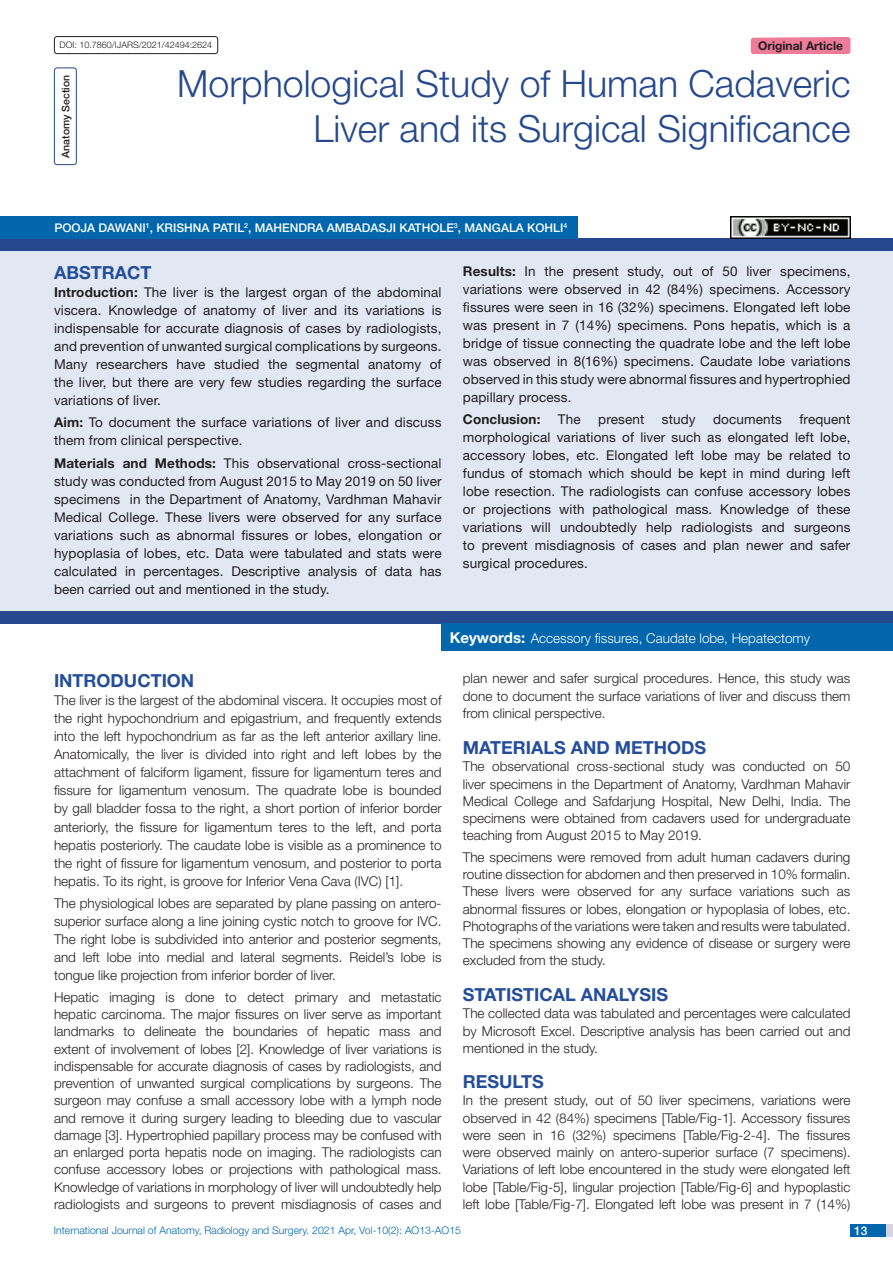
<style>
.page{position:relative;width:893px;height:1263px;background:#fff}
.page>*{position:absolute;margin:0;border:0;box-sizing:border-box;transform-origin:0 0}
.t1{font:300 37.5px/45px "Helvetica Neue";color:#25488e;text-align:right}
.Heading{font:700 18px "Helvetica Neue";color:#244e9b}
.Abstract_head{font:700 18px "Helvetica Neue";color:#244e9b}
.Body_text{font:300 13.5px/17.2px "Helvetica Neue";color:#231f20;text-align:justify}
.Abstract_Text{font:13.5px/18px "Helvetica Neue";letter-spacing:.01em;color:#231f20;text-align:justify}
.Key_words{font:300 13.5px "Helvetica Neue";color:#fff}
.Abstract_Text-2{font:700 13.5px "Helvetica Neue";letter-spacing:.01em;color:#231f20}
.Author{font:500 12px "Helvetica Neue";color:#fff}
.t2{font:700 12px "Helvetica Neue";color:#231f20}
.t3{font:300 10.5px "Helvetica Neue";color:#0166ac}
.section{font:500 10.5px "Helvetica Neue";color:#231f20}
.t4{font:300 9px "Helvetica Neue";color:#231f20}
.s1{font-weight:700}
.s2{font-weight:700;font-size:15px}
</style>
<div class="page">
<div style="left:850px;top:1224px;width:43px;height:13px;background:#d3d5e7"></div>
<div style="left:850px;top:1224px;width:35px;height:13px;background:#0166ac"></div>
<div style="left:54px;top:68px;width:23px;height:97px;border:1px solid #25488e;border-radius:3px"></div>
<div style="left:751px;top:37px;width:99px;height:17px;background:#ee7b99"></div>
<div style="left:54px;top:36px;width:164px;height:18px;border:1px solid #231f20;border-radius:3px"></div>
<div style="left:0;top:239px;width:893px;height:12px;background:#25488e"></div>
<div style="left:0;top:611px;width:893px;height:12px;background:#25488e"></div>
<div style="left:0;top:216px;width:577px;height:23px;background:#0166ac"></div>
<div style="left:0;top:251px;width:893px;height:360px;background:#e1e8f4"></div>
<div style="left:442px;top:623px;width:451px;height:28px;background:#0166ac"></div>
<img style="left:730px;top:216px;width:120px;height:23px">
<p class="t4" style="left:60px;top:39px;width:154px">DOI: 10.7860/IJARS/2021/42494:2624</p>
<p class="t2" style="left:758px;top:38px;width:87px">Original Article</p>
<p class="section" style="left:59px;top:158px;width:84px;rotate:-90deg">Anatomy Section</p>
<p class="t1" style="left:177px;top:60px;width:675px">Morphological Study of Human Cadaveric<br>Liver and its Surgical Significance</p>
<p class="Author" style="left:54px;top:221px;width:514px">POOJA DAWANI<sup>1</sup>, KRISHNA PATIL<sup>2</sup>, MAHENDRA AMBADASJI KATHOLE<sup>3</sup>, MANGALA KOHLI<sup>4</sup></p>
<p class="Abstract_head" style="left:54px;top:261px;width:99px">ABSTRACT</p>
<p class="Abstract_Text" style="left:54px;top:283px;width:389px"><span class="s1">Introduction:</span> The liver is the largest organ of the abdominal viscera. Knowledge of anatomy of liver and its variations is indispensable for accurate diagnosis of cases by radiologists, and prevention of unwanted surgical complications by surgeons.<br>Many researchers have studied the segmental anatomy of the liver, but there are very few studies regarding the surface variations of liver.</p>
<p class="Abstract_Text" style="left:54px;top:413px;width:389px"><span class="s1">Aim:</span> To document the surface variations of liver and discuss them from clinical perspective.</p>
<p class="Abstract_Text" style="left:54px;top:454px;width:389px"><span class="s1">Materials and Methods:</span> This observational cross-sectional study was conducted from August 2015 to May 2019 on 50 liver specimens in the Department of Anatomy, Vardhman Mahavir Medical College. These livers were observed for any surface variations such as abnormal fissures or lobes, elongation or hypoplasia of lobes, etc. Data were tabulated and stats were calculated in percentages. Descriptive analysis of data has been carried out and mentioned in the study.</p>
<p class="Abstract_Text" style="left:463px;top:262px;width:389px"><span class="s1">Results:</span> In the present study, out of 50 liver specimens, variations were observed in 42 (84%) specimens. Accessory fissures were seen in 16 (32%) specimens. Elongated left lobe was present in 7 (14%) specimens. Pons hepatis, which is a bridge of tissue connecting the quadrate lobe and the left lobe was observed in 8(16%) specimens. Caudate lobe variations observed in this study were abnormal fissures and hypertrophied papillary process.</p>
<p class="Abstract_Text-2" style="left:463px;top:411px;width:79px">Conclusion:</p>
<p class="Abstract_Text" style="left:558px;top:410px;width:24px">The</p>
<p class="Abstract_Text" style="left:598px;top:410px;width:48px">present</p>
<p class="Abstract_Text" style="left:662px;top:410px;width:35px">study</p>
<p class="Abstract_Text" style="left:713px;top:410px;width:70px">documents</p>
<p class="Abstract_Text" style="left:463px;top:410px;width:389px;text-indent:337px">frequent morphological variations of liver such as elongated left lobe, accessory lobes, etc. Elongated left lobe may be related to fundus of stomach which should be kept in mind during left lobe resection. The radiologists can confuse accessory lobes or projections with pathological mass. Knowledge of these variations will undoubtedly help radiologists and surgeons to prevent misdiagnosis of cases and plan newer and safer surgical procedures.</p>
<p class="Key_words" style="left:450px;top:630px;width:362px"><span class="s2">Keywords:</span> Accessory fissures, Caudate lobe, Hepatectomy</p>
<p class="Heading" style="left:54px;top:669px;width:142px">INTRODUCTION</p>
<p class="Body_text" style="left:54px;top:691px;width:389px;line-height:18.1px">The liver is the largest of the abdominal viscera. It occupies most of the right hypochondrium and epigastrium, and frequently extends into the left hypochondrium as far as the left anterior axillary line.<br>Anatomically, the liver is divided into right and left lobes by the attachment of falciform ligament, fissure for ligamentum teres and fissure for ligamentum venosum. The quadrate lobe is bounded by gall bladder fossa to the right, a short portion of inferior border anteriorly, the fissure for ligamentum teres to the left, and porta hepatis posteriorly. The caudate lobe is visible as a prominence to the right of fissure for ligamentum venosum, and posterior to porta hepatis. To its right, is groove for Inferior Vena Cava (IVC) [1].</p>
<p class="Body_text" style="left:54px;top:894px;width:389px;line-height:18px">The physiological lobes are separated by plane passing on antero&shy;superior surface along a line joining cystic notch to groove for IVC.<br>The right lobe is subdivided into anterior and posterior segments, and left lobe into medial and lateral segments. Reidel’s lobe is tongue like projection from inferior border of liver.</p>
<p class="Body_text" style="left:54px;top:988px;width:389px">Hepatic imaging is done to detect primary and metastatic hepatic carcinoma. The major fissures on liver serve as important landmarks to delineate the boundaries of hepatic mass and extent of involvement of lobes [2]. Knowledge of liver variations is indispensable for accurate diagnosis of cases by radiologists, and prevention of unwanted surgical complications by surgeons. The surgeon may confuse a small accessory lobe with a lymph node and remove it during surgery leading to bleeding due to vascular damage [3]. Hypertrophied papillary process may be confused with an enlarged porta hepatis node on imaging. The radiologists can confuse accessory lobes or projections with pathological mass.<br>Knowledge of variations in morphology of liver will undoubtedly help radiologists and surgeons to prevent misdiagnosis of cases and</p>
<p class="Body_text" style="left:463px;top:670px;width:389px">plan newer and safer surgical procedures. Hence, this study was done to document the surface variations of liver and discuss them from clinical perspective.</p>
<p class="Heading" style="left:463px;top:736px;width:245px">MATERIALS AND METHODS</p>
<p class="Body_text" style="left:463px;top:757px;width:389px">The observational cross-sectional study was conducted on 50 liver specimens in the Department of Anatomy, Vardhman Mahavir Medical College and Safdarjung Hospital, New Delhi, India. The specimens were obtained from cadavers used for undergraduate teaching from August 2015 to May 2019.</p>
<p class="Body_text" style="left:463px;top:848px;width:389px">The specimens were removed from adult human cadavers during routine dissection for abdomen and then preserved in 10% formalin.<br>These livers were observed for any surface variations such as abnormal fissures or lobes, elongation or hypoplasia of lobes, etc.<br>Photographs of the variations were taken and results were tabulated.<br>The specimens showing any evidence of disease or surgery were excluded from the study.</p>
<p class="Heading" style="left:463px;top:983px;width:207px">STATISTICAL ANALYSIS</p>
<p class="Body_text" style="left:463px;top:1004px;width:389px">The collected data was tabulated and percentages were calculated by Microsoft Excel. Descriptive analysis has been carried out and mentioned in the study.</p>
<p class="Heading" style="left:463px;top:1070px;width:83px">RESULTS</p>
<p class="Body_text" style="left:463px;top:1091px;width:389px">In the present study, out of 50 liver specimens, variations were observed in 42 (84%) specimens [Table/Fig-1]. Accessory fissures were seen in 16 (32%) specimens [Table/Fig-2-4]. The fissures were observed mainly on antero-superior surface (7 specimens).<br>Variations of left lobe encountered in the study were elongated left lobe [Table/Fig-5], lingular projection [Table/Fig-6] and hypoplastic left lobe [Table/Fig-7]. Elongated left lobe was present in 7 (14%)</p>
<p class="t3" style="left:54px;top:1224px;width:409px">International Journal of Anatomy, Radiology and Surgery. 2021 Apr, Vol-10(2): AO13-AO15</p>
<p class="Author" style="left:854px;top:1223px;width:15px">13</p>
</div>
